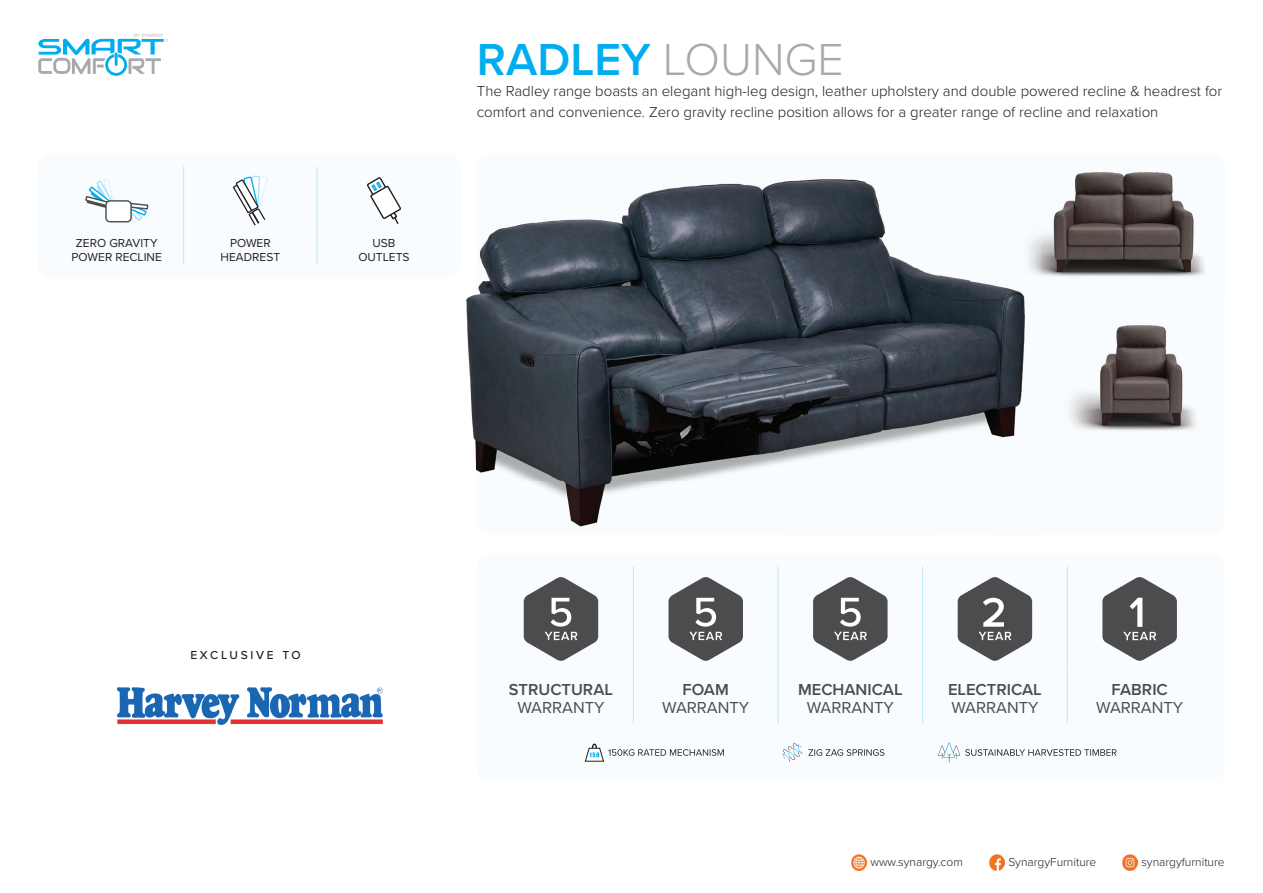
<style>
.page{position:relative;width:1263px;height:893px;background:#fff}
.page>*{position:absolute;margin:0;border:0;box-sizing:border-box;transform-origin:0 0}
.t1{font:600 46.5px "Proxima Nova";color:#00aeef}
.t2{font:600 16.5px "Proxima Nova";color:#4c4c4f}
.t3{font:16.5px "Proxima Nova";color:#4c4c4f}
.t4{font:300 15px/21px "Proxima Nova";color:#231f20}
.t5{font:300 12px "Proxima Nova";color:#231f20}
.t6{font:12px/14.4px "Proxima Nova";color:#231f20;text-align:center}
.t7{font:500 12px "Proxima Nova";letter-spacing:.225em;color:#231f20}
.s1{font-weight:300;color:#a8a9ad}
</style>
<div class="page">
<svg style="left:38px;top:34px;width:130px;height:42px"></svg>
<img style="left:989px;top:855px;width:15px;height:15px">
<img style="left:851px;top:855px;width:16px;height:15px">
<img style="left:1122px;top:855px;width:15px;height:15px">
<div style="left:38px;top:154px;width:423px;height:124px;background:#f9fcfe;border-radius:13px"></div>
<hr style="left:183px;top:167px;width:1px;height:68px;background:#bce6fa">
<hr style="left:317px;top:167px;width:1px;height:68px;background:#bce6fa">
<svg style="left:183px;top:235px;width:1px;height:29px"></svg>
<svg style="left:317px;top:235px;width:1px;height:29px"></svg>
<svg style="left:85px;top:178px;width:29px;height:30px"></svg>
<svg style="left:123px;top:203px;width:26px;height:20px"></svg>
<div style="left:106px;top:201px;width:25px;height:21px;background:#fff;border-radius:4px"></div>
<div style="left:105px;top:200px;width:27px;height:22px;border:1px solid #4b4c4d;border-radius:4px"></div>
<svg style="left:233px;top:175px;width:35px;height:51px"></svg>
<svg style="left:367px;top:177px;width:34px;height:47px"></svg>
<div style="left:477px;top:154px;width:748px;height:380px;background:#f9fcfe;border-radius:13px"></div>
<div style="left:477px;top:554px;width:748px;height:226px;background:#f9fcfe;border-radius:13px"></div>
<hr style="left:633px;top:566px;width:1px;height:105px;background:#bce6fa">
<hr style="left:778px;top:566px;width:1px;height:105px;background:#bce6fa">
<hr style="left:633px;top:671px;width:1px;height:52px;background:#bce6fa">
<hr style="left:778px;top:671px;width:1px;height:52px;background:#bce6fa">
<hr style="left:922px;top:566px;width:1px;height:105px;background:#bce6fa">
<hr style="left:1067px;top:566px;width:1px;height:105px;background:#bce6fa">
<hr style="left:922px;top:671px;width:1px;height:52px;background:#bce6fa">
<hr style="left:1067px;top:671px;width:1px;height:52px;background:#bce6fa">
<svg style="left:524px;top:577px;width:74px;height:84px"></svg>
<svg style="left:668px;top:577px;width:75px;height:84px"></svg>
<svg style="left:813px;top:577px;width:74px;height:84px"></svg>
<svg style="left:958px;top:577px;width:74px;height:84px"></svg>
<svg style="left:1102px;top:577px;width:75px;height:84px"></svg>
<div style="left:592px;top:743px;width:5px;height:9px;border:1px solid #231f20;border-radius:50%"></div>
<svg style="left:782px;top:743px;width:20px;height:19px"></svg>
<svg style="left:585px;top:748px;width:139px;height:14px"></svg>
<svg style="left:808px;top:749px;width:76px;height:7px"></svg>
<svg style="left:938px;top:742px;width:178px;height:20px"></svg>
<img style="left:117px;top:687px;width:266px;height:38px">
<img style="left:990px;top:172px;width:215px;height:126px">
<img style="left:990px;top:316px;width:206px;height:122px">
<img style="left:466px;top:294px;width:11px;height:177px">
<img style="left:477px;top:179px;width:461px;height:348px">
<img style="left:990px;top:172px;width:51px;height:43px">
<img style="left:938px;top:275px;width:52px;height:159px">
<img style="left:989px;top:298px;width:37px;height:18px">
<p class="t6" style="left:72px;top:235px;width:92px">ZERO GRAVITY<br>POWER RECLINE</p>
<p class="t6" style="left:221px;top:235px;width:61px">POWER<br>HEADREST</p>
<p class="t6" style="left:358px;top:235px;width:53px">USB<br>OUTLETS</p>
<h1 class="t1" style="left:477px;top:25px;width:368px">RADLEY <span class="s1">LOUNGE</span></h1>
<p class="t4" style="left:477px;top:80px;width:747px">The Radley range boasts an elegant high-leg design, leather upholstery and double powered recline &amp; headrest for comfort and convenience. Zero gravity recline position allows for a greater range of recline and relaxation</p>
<p class="t7" style="left:190px;top:646px;width:112px">EXCLUSIVE TO</p>
<p class="t2" style="left:509px;top:677px;width:106px">STRUCTURAL</p>
<p class="t3" style="left:517px;top:695px;width:88px">WARRANTY</p>
<p class="t2" style="left:683px;top:677px;width:48px">FOAM</p>
<p class="t3" style="left:662px;top:695px;width:88px">WARRANTY</p>
<p class="t2" style="left:798px;top:677px;width:106px">MECHANICAL</p>
<p class="t3" style="left:807px;top:695px;width:88px">WARRANTY</p>
<p class="t2" style="left:948px;top:677px;width:95px">ELECTRICAL</p>
<p class="t3" style="left:951px;top:695px;width:88px">WARRANTY</p>
<p class="t2" style="left:1111px;top:677px;width:58px">FABRIC</p>
<p class="t3" style="left:1096px;top:695px;width:88px">WARRANTY</p>
<p class="t5" style="left:870px;top:853px;width:94px">www.synargy.com</p>
<p class="t5" style="left:1008px;top:853px;width:90px">SynargyFurniture</p>
<p class="t5" style="left:1141px;top:853px;width:85px">synargyfurniture</p>
</div>
